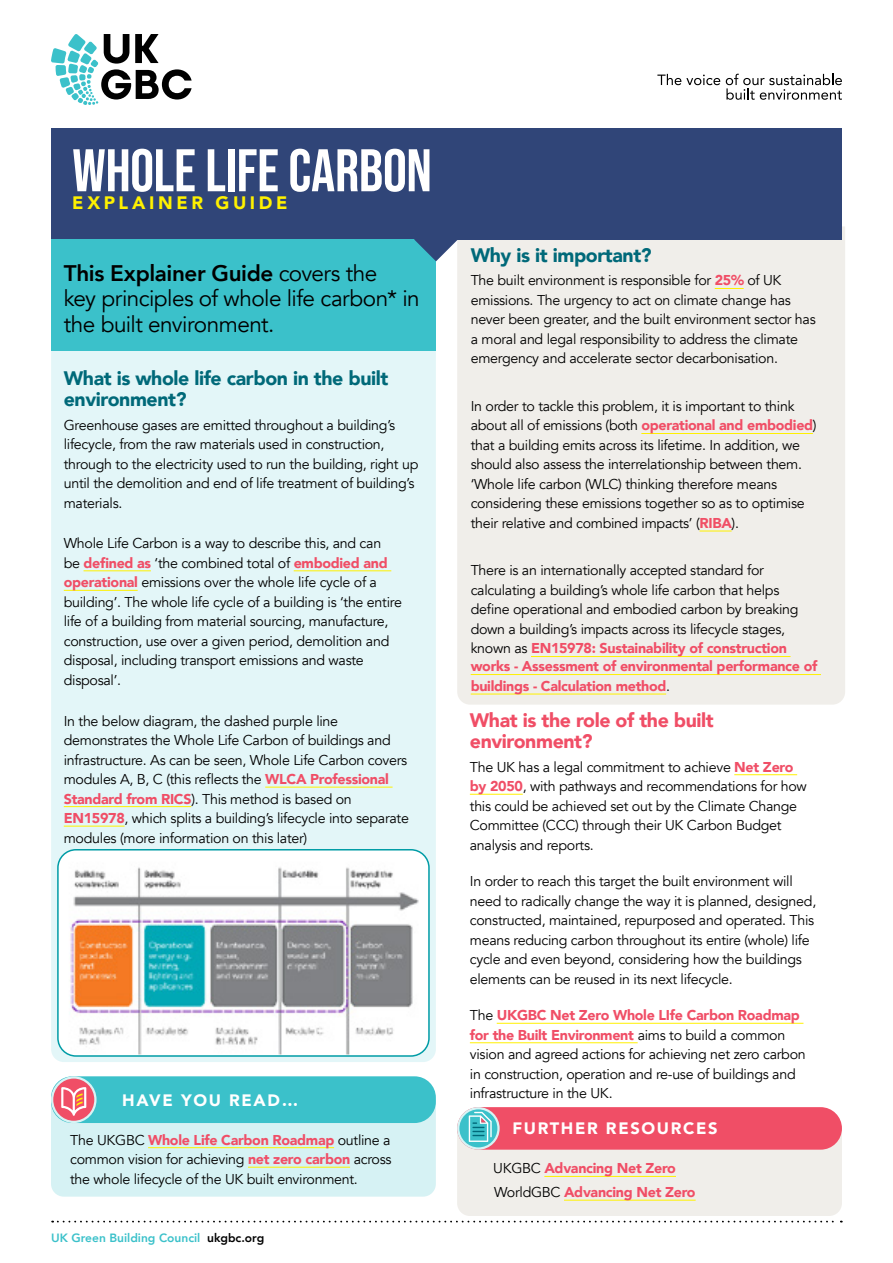
<style>
.page{position:relative;width:893px;height:1263px;background:#fff}
.page>*{position:absolute;margin:0;border:0;box-sizing:border-box;transform-origin:0 0}
.t1{font:700 60px "Bebas Neue Pro";color:#fff}
.t2{font:22.5px/25.5px "Avenir";letter-spacing:-.025em;color:#000}
.t3{font:900 19.5px/21px "Avenir";letter-spacing:-.02em;color:#006979}
.t4{font:900 19.5px/21px "Avenir";letter-spacing:-.02em;color:#f04e66}
.t5{font:900 18px "Avenir";letter-spacing:.2em;color:#fff100}
.t6{font:900 16.5px "Avenir";letter-spacing:.1em;color:#fff}
.t7{font:14.25px/19.5px "Avenir";letter-spacing:-.02em;color:#000}
.t8{font:900 14.25px/19.5px "Avenir";letter-spacing:-.02em;color:#f04e66}
.t9{font:800 12px "Avenir";color:#3bc1ca}
.s1{font-weight:800}
.s2{font-weight:900;color:#f04e66}
.s3{color:#000}
.s4{font-weight:400;color:#000}
.s5{font-family:"Myriad Pro";font-weight:400;color:#3bc1ca}
</style>
<div class="page">
<svg style="left:51px;top:34px;width:141px;height:71px"></svg>
<svg style="left:657px;top:74px;width:63px;height:11px"></svg>
<svg style="left:726px;top:74px;width:116px;height:26px"></svg>
<div style="left:457px;top:226px;width:388px;height:479px;background:#f0eeea"></div>
<div style="left:51px;top:351px;width:385px;height:711px;background:#e3f6f8"></div>
<div style="left:51px;top:128px;width:791px;height:111px;background:#304578"></div>
<div style="left:51px;top:239px;width:385px;height:112px;background:#3bc1ca"></div>
<svg style="left:414px;top:239px;width:44px;height:22px"></svg>
<div style="left:51px;top:1076px;width:385px;height:47px;background:#3bc1ca;border-radius:21px"></div>
<svg style="left:52px;top:1077px;width:43px;height:45px"></svg>
<div style="left:51px;top:1076px;width:46px;height:47px;border:2px solid #d8f3f4;border-radius:50%"></div>
<svg style="left:51px;top:1087px;width:791px;height:135px"></svg>
<hr style="left:734px;top:774px;width:63px;height:1px;background:#fff100">
<hr style="left:470px;top:794px;width:53px;height:1px;background:#fff100">
<hr style="left:497px;top:1023px;width:306px;height:1px;background:#fff100">
<hr style="left:470px;top:1042px;width:168px;height:1px;background:#fff100">
<svg style="left:715px;top:288px;width:29px;height:1px"></svg>
<hr style="left:641px;top:433px;width:172px;height:1px;background:#fff100">
<hr style="left:699px;top:531px;width:33px;height:1px;background:#fff100">
<hr style="left:531px;top:656px;width:259px;height:1px;background:#fff100">
<hr style="left:471px;top:674px;width:350px;height:1px;background:#fff100">
<hr style="left:471px;top:694px;width:195px;height:1px;background:#fff100">
<hr style="left:84px;top:570px;width:67px;height:1px;background:#fff100">
<hr style="left:294px;top:570px;width:97px;height:1px;background:#fff100">
<hr style="left:64px;top:590px;width:74px;height:1px;background:#fff100">
<hr style="left:265px;top:787px;width:128px;height:1px;background:#fff100">
<hr style="left:64px;top:806px;width:127px;height:1px;background:#fff100">
<hr style="left:64px;top:826px;width:61px;height:1px;background:#fff100">
<div style="left:58px;top:850px;width:371px;height:206px;background:#fff;border-radius:18px"></div>
<img style="left:58px;top:867px;width:371px;height:187px">
<div style="left:57px;top:849px;width:373px;height:208px;border:2px solid #009ca6;border-radius:18px"></div>
<h1 class="t1" style="left:72px;top:136px;width:361px">WHOLE LIFE CARBON</h1>
<p class="t5" style="left:72px;top:188px;width:217px">EXPLAINER GUIDE</p>
<h2 class="t2" style="left:64px;top:261px;width:358px"><span class="s1">This Explainer Guide</span> covers the<br>key principles of whole life carbon* in the built environment.</h2>
<h3 class="t3" style="left:64px;top:367px;width:326px">What is whole life carbon in the built environment?</h3>
<p class="t7" style="left:64px;top:415px;width:356px">Greenhouse gases are emitted throughout a building’s lifecycle, from the raw materials used in construction, through to the electricity used to run the building, right up until the demolition and end of life treatment of building’s materials.</p>
<p class="t7" style="left:64px;top:534px;width:340px">Whole Life Carbon is a way to describe this, and can<br>be <span class="s2">defined as</span> ‘the combined total of <span class="s2">embodied and operational</span> emissions over the whole life cycle of a building’. The whole life cycle of a building is ‘the entire life of a building from material sourcing, manufacture, construction, use over a given period, demolition and disposal, including transport emissions and waste disposal’.</p>
<p class="t7" style="left:64px;top:711px;width:347px">In the below diagram, the dashed purple line demonstrates the Whole Life Carbon of buildings and infrastructure. As can be seen, Whole Life Carbon covers modules A, B, C (this reflects the <span class="s2">WLCA Professional Standard from RICS</span>). This method is based on <span class="s2">EN15978</span>, which splits a building’s lifecycle into separate modules (more information on this later)</p>
<p class="t6" style="left:122px;top:1086px;width:177px">HAVE YOU READ…</p>
<p class="t7" style="left:70px;top:1130px;width:323px;text-align:justify">The UKGBC <span class="s2">Whole Life Carbon Roadmap</span> outline a common vision for achieving <span class="s2">net zero carbon</span> across the whole lifecycle of the UK built environment.</p>
<p class="t9" style="left:51px;top:1228px;width:215px">UK Green Building Council <span class="s3">ukgbc.org</span></p>
<h3 class="t3" style="left:471px;top:244px;width:183px">Why is it important?</h3>
<p class="t7" style="left:471px;top:271px;width:347px">The built environment is responsible for <span class="s2">25%</span> of UK emissions. The urgency to act on climate change has never been greater, and the built environment sector has a moral and legal responsibility to address the climate emergency and accelerate sector decarbonisation.</p>
<p class="t7" style="left:471px;top:397px;width:347px">In order to tackle this problem, it is important to think about all of emissions (both <span class="s2">operational and embodied</span>) that a building emits across its lifetime. In addition, we should also assess the interrelationship between them. ‘Whole life carbon (WLC) thinking therefore means considering these emissions together so as to optimise their relative and combined impacts’ (<span class="s2">RIBA</span>).</p>
<p class="t7" style="left:471px;top:561px;width:329px">There is an internationally accepted standard for calculating a building’s whole life carbon that helps define operational and embodied carbon by breaking down a building’s impacts across its lifecycle stages, known as <span class="s2">EN15978: Sustainability of construction</span></p>
<p class="t8" style="left:471px;top:656px;width:348px">works - Assessment of environmental performance of buildings - Calculation method<span class="s4">.</span></p>
<h3 class="t4" style="left:470px;top:709px;width:245px">What is the role of the built environment?</h3>
<p class="t7" style="left:470px;top:757px;width:338px">The UK has a legal commitment to achieve <span class="s2">Net Zero by 2050</span>, with pathways and recommendations for how this could be achieved set out by the Climate Change Committee (CCC) through their UK Carbon Budget analysis and reports.</p>
<p class="t7" style="left:470px;top:872px;width:348px">In order to reach this target the built environment will need to radically change the way it is planned, designed, constructed, maintained, repurposed and operated. This means reducing carbon throughout its entire (whole) life cycle and even beyond, considering how the buildings elements can be reused in its next lifecycle.</p>
<p class="t7" style="left:470px;top:1006px;width:337px">The <span class="s2">UKGBC Net Zero Whole LIfe Carbon Roadmap for the Built Environment</span> aims to build a common vision and agreed actions for achieving net zero carbon in construction, operation and re-use of buildings and infrastructure in the UK.</p>
<p class="t6" style="left:512px;top:1114px;width:207px">FURTHER RESOURCES</p>
<p class="t8" style="left:476px;top:1158px;width:201px"><span class="s5">■</span> <span class="s4">UKGBC</span> Advancing Net Zero</p>
<p class="t8" style="left:476px;top:1182px;width:221px"><span class="s5">■</span> <span class="s4">WorldGBC</span> Advancing Net Zero</p>
</div>
